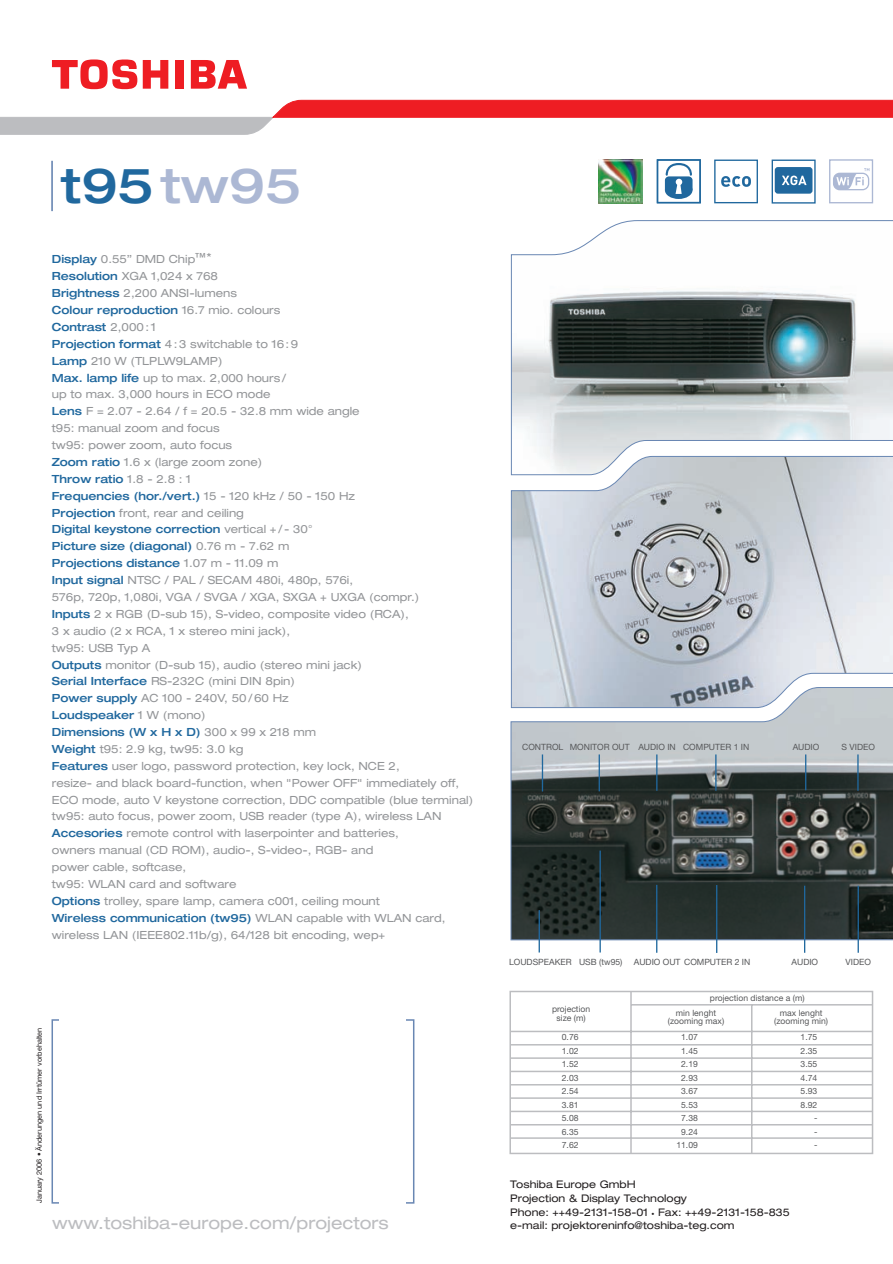
<style>
.page{position:relative;width:893px;height:1264px;background:#fff}
.page>*{position:absolute;margin:0;border:0;box-sizing:border-box;transform-origin:0 0}
.t1{font:500 expanded 48.9px "Helvetica Neue";color:#acb8d4}
.t2{font:expanded 17.25px "Helvetica Neue";color:#bcbdc0}
.t3{font:expanded 11.25px/17px "Helvetica Neue";color:#939598}
.t4{font:expanded 10.5px/13.6px "Helvetica Neue";color:#231f20}
.t5{font:8.55px/8.6px "Helvetica Neue";color:#57585a;text-align:center}
.t6{font:7.35px "Helvetica Neue";color:#231f20}
.s1{color:#20689e}
.s2{font-weight:500;color:#20689e}
.s3{font-size:6px}
</style>
<div class="page">
<svg style="left:510px;top:687px;width:383px;height:253px;background:#5c6464"></svg>
<svg style="left:0;top:100px;width:893px;height:34px"></svg>
<div style="left:175px;top:60px;width:9px;height:29px;background:#ee1d23"></div>
<svg style="left:143px;top:60px;width:25px;height:29px"></svg>
<svg style="left:191px;top:60px;width:56px;height:29px"></svg>
<svg style="left:52px;top:59px;width:85px;height:31px"></svg>
<hr style="left:51px;top:161px;width:2px;height:50px;background:#6987b3">
<div style="left:714px;top:159px;width:44px;height:44px;border:1px solid #20689e"></div>
<svg style="left:721px;top:176px;width:30px;height:11px"></svg>
<div style="left:772px;top:159px;width:44px;height:45px;border:1px solid #20689e"></div>
<div style="left:775px;top:167px;width:37px;height:27px;background:#20689e;border:2px solid #20689e;border-radius:2px"></div>
<svg style="left:782px;top:176px;width:25px;height:9px"></svg>
<svg style="left:511px;top:220px;width:382px;height:236px"></svg>
<hr style="left:542px;top:754px;width:1px;height:37px;background:#20689e">
<hr style="left:599px;top:754px;width:1px;height:37px;background:#20689e">
<hr style="left:656px;top:754px;width:1px;height:36px;background:#20689e">
<hr style="left:715px;top:754px;width:2px;height:36px;background:#20689e">
<hr style="left:805px;top:754px;width:1px;height:36px;background:#20689e">
<hr style="left:857px;top:754px;width:2px;height:36px;background:#20689e">
<svg style="left:511px;top:456px;width:382px;height:252px;background:#c8ced5"></svg>
<hr style="left:656px;top:885px;width:1px;height:67px;background:#20689e">
<div style="left:665px;top:181px;width:27px;height:18px;background:#20689e;border-radius:50%"></div>
<svg style="left:665px;top:163px;width:28px;height:31px"></svg>
<div style="left:657px;top:159px;width:44px;height:44px;border:2px solid #20689e"></div>
<hr style="left:539px;top:910px;width:1px;height:42px;background:#20689e">
<hr style="left:716px;top:885px;width:1px;height:68px;background:#20689e">
<hr style="left:858px;top:885px;width:1px;height:67px;background:#20689e">
<hr style="left:804px;top:885px;width:1px;height:67px;background:#20689e">
<div style="left:829px;top:159px;width:44px;height:44px;border:1px solid #acb8d4"></div>
<div style="left:833px;top:173px;width:36px;height:17px;border:1px solid #acb8d4;border-radius:6px"></div>
<svg style="left:834px;top:168px;width:35px;height:22px"></svg>
<hr style="left:599px;top:850px;width:2px;height:102px;background:#20689e">
<hr style="left:631px;top:1004px;width:241px;height:1px;background:#bcbdc0">
<hr style="left:630px;top:991px;width:2px;height:162px;background:#bcbdc0">
<hr style="left:751px;top:1004px;width:1px;height:149px;background:#bcbdc0">
<hr style="left:510px;top:1030px;width:362px;height:2px;background:#bcbdc0">
<hr style="left:510px;top:1044px;width:362px;height:1px;background:#bcbdc0">
<hr style="left:510px;top:1057px;width:362px;height:1px;background:#bcbdc0">
<hr style="left:510px;top:1070px;width:362px;height:2px;background:#bcbdc0">
<hr style="left:510px;top:1084px;width:362px;height:1px;background:#bcbdc0">
<hr style="left:510px;top:1097px;width:362px;height:1px;background:#bcbdc0">
<hr style="left:510px;top:1110px;width:362px;height:2px;background:#bcbdc0">
<hr style="left:510px;top:1124px;width:362px;height:1px;background:#bcbdc0">
<hr style="left:510px;top:1137px;width:362px;height:1px;background:#bcbdc0">
<div style="left:509px;top:990px;width:364px;height:164px;border:2px solid #bcbdc0"></div>
<img style="left:598px;top:159px;width:44px;height:44px">
<h1 class="t1" style="left:61px;top:167px;width:241px"><span class="s1">t95</span> tw95</h1>
<p class="t6" style="left:37px;top:1202px;width:177px;rotate:-90deg">January 2006 • Änderungen und Irrtümer vorbehalten</p>
<p class="t3" style="left:52px;top:252px;width:423px"><span class="s2">Display</span> 0.55” DMD Chip™*<br><span class="s2">Resolution</span> XGA 1,024 x 768<br><span class="s2">Brightness</span> 2,200 ANSI-lumens<br><span class="s2">Colour reproduction</span> 16.7 mio. colours<br><span class="s2">Contrast</span> 2,000 : 1<br><span class="s2">Projection format</span> 4 : 3 switchable to 16 : 9<br><span class="s2">Lamp</span> 210 W (TLPLW9LAMP)<br><span class="s2">Max. lamp life</span> up to max. 2,000 hours/<br>up to max. 3,000 hours in ECO mode<br><span class="s2">Lens</span> F = 2.07 - 2.64 / f = 20.5 - 32.8 mm wide angle<br>t95: manual zoom and focus<br>tw95: power zoom, auto focus<br><span class="s2">Zoom ratio</span> 1.6 x (large zoom zone)<br><span class="s2">Throw ratio</span> 1.8 - 2.8 : 1<br><span class="s2">Frequencies (hor./vert.)</span> 15 - 120 kHz / 50 - 150 Hz<br><span class="s2">Projection</span> front, rear and ceiling<br><span class="s2">Digital keystone correction</span> vertical +/ - 30<br><span class="s2">Picture size (diagonal)</span> 0.76 m - 7.62 m<br><span class="s2">Projections distance</span> 1.07 m - 11.09 m<br><span class="s2">Input signal</span> NTSC / PAL / SECAM 480i, 480p, 576i,<br>576p, 720p, 1,080i, VGA / SVGA / XGA, SXGA + UXGA (compr.)<br><span class="s2">Inputs</span> 2 x RGB (D-sub 15), S-video, composite video (RCA),<br>3 x audio (2 x RCA, 1 x stereo mini jack),<br>tw95: USB Typ A<br><span class="s2">Outputs</span> monitor (D-sub 15), audio (stereo mini jack)<br><span class="s2">Serial Interface</span> RS-232C (mini DIN 8pin)<br><span class="s2">Power supply</span> AC 100 - 240V, 50/60 Hz<br><span class="s2">Loudspeaker</span> 1 W (mono)<br><span class="s2">Dimensions (W x H x D)</span> 300 x 99 x 218 mm<br><span class="s2">Weight</span> t95: 2.9 kg, tw95: 3.0 kg<br><span class="s2">Features</span> user logo, password protection, key lock, NCE 2,<br>resize- and black board-function, when "Power OFF" immediately off, ECO mode, auto V keystone correction, DDC compatible (blue terminal) tw95: auto focus, power zoom, USB reader (type A), wireless LAN <span class="s2">Accesories</span> remote control with laserpointer and batteries,<br>owners manual (CD ROM), audio-, S-video-, RGB- and<br>power cable, softcase,<br>tw95: WLAN card and software<br><span class="s2">Options</span> trolley, spare lamp, camera c001, ceiling mount<br><span class="s2">Wireless communication (tw95)</span> WLAN capable with WLAN card, wireless LAN (IEEE802.11b/g), 64/128 bit encoding, wep+</p>
<p class="t5" style="left:522px;top:743px;width:229px">CONTROL MONITOR OUT AUDIO IN COMPUTER 1 IN</p>
<p class="t5" style="left:793px;top:743px;width:28px">AUDIO</p>
<p class="t5" style="left:842px;top:743px;width:35px">S VIDEO</p>
<p class="t5" style="left:509px;top:958px;width:115px">LOUDSPEAKER USB (tw95)</p>
<p class="t5" style="left:791px;top:958px;width:28px">AUDIO</p>
<p class="t5" style="left:846px;top:958px;width:27px">VIDEO</p>
<p class="t5" style="left:710px;top:994px;width:96px">projection distance a (m)</p>
<p class="t5" style="left:552px;top:1005px;width:40px">projection size (m)</p>
<p class="t5" style="left:668px;top:1009px;width:58px">min lenght (zooming max)</p>
<p class="t5" style="left:774px;top:1009px;width:55px">max lenght (zooming min)</p>
<p class="t5" style="left:562px;top:1033px;width:18px">0.76</p>
<p class="t5" style="left:681px;top:1033px;width:18px">1.07</p>
<p class="t5" style="left:801px;top:1033px;width:18px">1.75</p>
<p class="t5" style="left:562px;top:1047px;width:18px">1.02</p>
<p class="t5" style="left:681px;top:1047px;width:18px">1.45</p>
<p class="t5" style="left:801px;top:1047px;width:18px">2.35</p>
<p class="t5" style="left:562px;top:1060px;width:18px">1.52</p>
<p class="t5" style="left:681px;top:1060px;width:18px">2.19</p>
<p class="t5" style="left:801px;top:1060px;width:18px">3.55</p>
<p class="t5" style="left:562px;top:1074px;width:18px">2.03</p>
<p class="t5" style="left:681px;top:1074px;width:18px">2.93</p>
<p class="t5" style="left:801px;top:1074px;width:18px">4.74</p>
<p class="t5" style="left:562px;top:1087px;width:18px">2.54</p>
<p class="t5" style="left:681px;top:1087px;width:18px">3.67</p>
<p class="t5" style="left:801px;top:1087px;width:18px">5.93</p>
<p class="t5" style="left:562px;top:1101px;width:18px">3.81</p>
<p class="t5" style="left:681px;top:1101px;width:18px">5.53</p>
<p class="t5" style="left:801px;top:1101px;width:18px">8.92</p>
<p class="t5" style="left:562px;top:1114px;width:18px">5.08</p>
<p class="t5" style="left:681px;top:1114px;width:18px">7.38</p>
<p class="t5" style="left:814px;top:1114px;width:5px">-</p>
<p class="t5" style="left:562px;top:1128px;width:18px">6.35</p>
<p class="t5" style="left:681px;top:1128px;width:18px">9.24</p>
<p class="t5" style="left:814px;top:1128px;width:5px">-</p>
<p class="t5" style="left:562px;top:1141px;width:18px">7.62</p>
<p class="t5" style="left:676px;top:1141px;width:23px">11.09</p>
<p class="t5" style="left:814px;top:1141px;width:5px">-</p>
<p class="t5" style="left:634px;top:958px;width:118px">AUDIO OUT COMPUTER 2 IN</p>
<p class="t4" style="left:510px;top:1178px;width:281px">Toshiba Europe GmbH<br>Projection &amp; Display Technology<br>Phone: ++49-2131-158-01 <span class="s3">•</span> Fax: ++49-2131-158-835</p>
<h2 class="t2" style="left:52px;top:1216px;width:338px">www.toshiba-europe.com/projectors</h2>
<p class="t4" style="left:510px;top:1219px;width:226px">e-mail: projektoreninfo@toshiba-teg.com</p>
</div>
